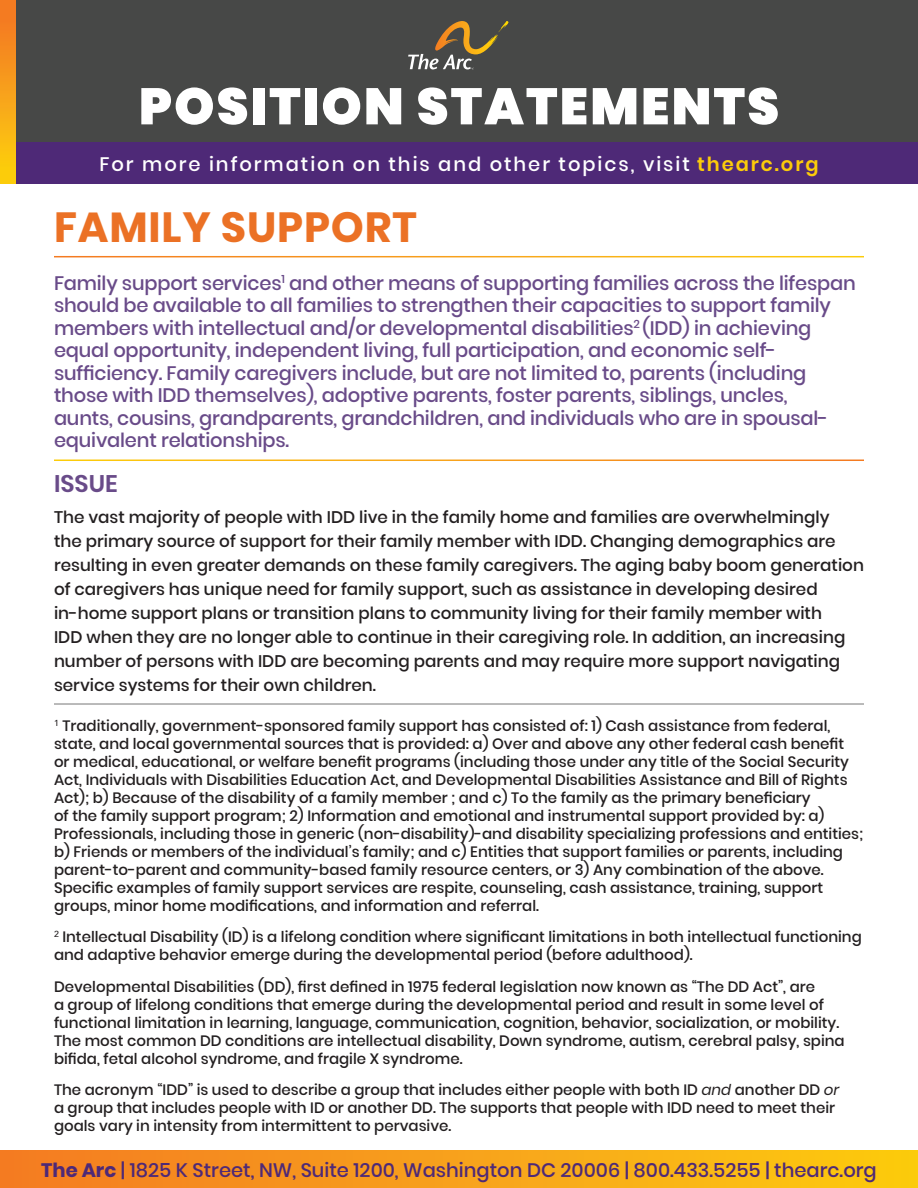
<style>
.page{position:relative;width:918px;height:1188px;background:#fff}
.page>*{position:absolute;margin:0;border:0;box-sizing:border-box;transform-origin:0 0}
.t1{font:900 51.3px "Poppins";letter-spacing:.04em;color:#fff}
.main_ttle{font:700 42px "Poppins";letter-spacing:.02em;color:#eb7125}
.subtitle{font:600 24px "Poppins";color:#694b89}
.body_call_out{font:500 19.5px/22.5px "Poppins";letter-spacing:-.01em;color:#694b89}
.t2{font:500 19.5px "Poppins";color:#4e2977}
.t3{font:500 19.5px "Poppins";letter-spacing:.1em;color:#fff}
.body{font:500 16.8px/24px "Poppins";color:#231f20}
.Footnotes{font:500 15px/18px "Poppins";color:#231f20}
.s1{font-weight:600;color:#fccc0a}
.s2{font-weight:400;font-style:italic}
.s3{font-weight:700}
</style>
<div class="page">
<div style="left:0;top:141px;width:918px;height:43px;background:#4e2977"></div>
<div style="left:14px;top:0;width:904px;height:141px;background:#474847"></div>
<svg style="left:0;top:0;width:15px;height:184px;background:#f7a118"></svg>
<svg style="left:408px;top:21px;width:101px;height:48px"></svg>
<div style="left:0;top:1151px;width:918px;height:37px;background:linear-gradient(to right,#f47924,#fccb0f)"></div>
<hr style="left:54px;top:704px;width:810px;height:1px;background:#474847">
<p class="t1" style="left:139px;top:77px;width:642px">POSITION STATEMENTS</p>
<p class="t3" style="left:99px;top:153px;width:721px">For more information on this and other topics, visit <span class="s1">thearc.org</span></p>
<p class="main_ttle" style="left:54px;top:203px;width:364px">FAMILY SUPPORT</p>
<p class="body_call_out" style="left:54px;top:272px;width:803px">Family support services<sup>1</sup> and other means of supporting families across the lifespan should be available to all families to strengthen their capacities to support family members with intellectual and/or developmental disabilities<sup>2</sup> (IDD) in achieving equal opportunity, independent living, full participation, and economic self&shy;sufficiency. Family caregivers include, but are not limited to, parents (including those with IDD themselves), adoptive parents, foster parents, siblings, uncles,<br>aunts, cousins, grandparents, grandchildren, and individuals who are in spousal&shy;equivalent relationships.</p>
<p class="subtitle" style="left:54px;top:470px;width:65px">ISSUE</p>
<p class="body" style="left:54px;top:505px;width:812px">The vast majority of people with IDD live in the family home and families are overwhelmingly<br>the primary source of support for their family member with IDD. Changing demographics are resulting in even greater demands on these family caregivers. The aging baby boom generation of caregivers has unique need for family support, such as assistance in developing desired in-home support plans or transition plans to community living for their family member with<br>IDD when they are no longer able to continue in their caregiving role. In addition, an increasing number of persons with IDD are becoming parents and may require more support navigating service systems for their own children.</p>
<p class="Footnotes" style="left:54px;top:716px;width:811px"><sup>1</sup> Traditionally, government-sponsored family support has consisted of: 1) Cash assistance from federal, state, and local governmental sources that is provided: a) Over and above any other federal cash benefit or medical, educational, or welfare benefit programs (including those under any title of the Social Security Act, Individuals with Disabilities Education Act, and Developmental Disabilities Assistance and Bill of Rights Act); b) Because of the disability of a family member ; and c) To the family as the primary beneficiary<br>of the family support program; 2) Information and emotional and instrumental support provided by: a)<br>Professionals, including those in generic (non-disability)-and disability specializing professions and entities; b) Friends or members of the individual’s family; and c) Entities that support families or parents, including parent-to-parent and community-based family resource centers, or 3) Any combination of the above.<br>Specific examples of family support services are respite, counseling, cash assistance, training, support groups, minor home modifications, and information and referral.</p>
<p class="Footnotes" style="left:54px;top:928px;width:809px"><sup>2</sup> Intellectual Disability (ID) is a lifelong condition where significant limitations in both intellectual functioning and adaptive behavior emerge during the developmental period (before adulthood).</p>
<p class="Footnotes" style="left:54px;top:977px;width:792px">Developmental Disabilities (DD), first defined in 1975 federal legislation now known as “The DD Act”, are<br>a group of lifelong conditions that emerge during the developmental period and result in some level of functional limitation in learning, language, communication, cognition, behavior, socialization, or mobility.<br>The most common DD conditions are intellectual disability, Down syndrome, autism, cerebral palsy, spina bifida, fetal alcohol syndrome, and fragile X syndrome.</p>
<p class="Footnotes" style="left:54px;top:1081px;width:787px">The acronym “IDD” is used to describe a group that includes either people with both ID <span class="s2">and</span> another DD <span class="s2">or </span>a group that includes people with ID or another DD. The supports that people with IDD need to meet their goals vary in intensity from intermittent to pervasive.</p>
<p class="t2" style="left:41px;top:1159px;width:837px"><span class="s3">The Arc</span> | 1825 K Street, NW, Suite 1200, Washington DC 20006 | 800.433.5255 | thearc.org</p>
</div>
